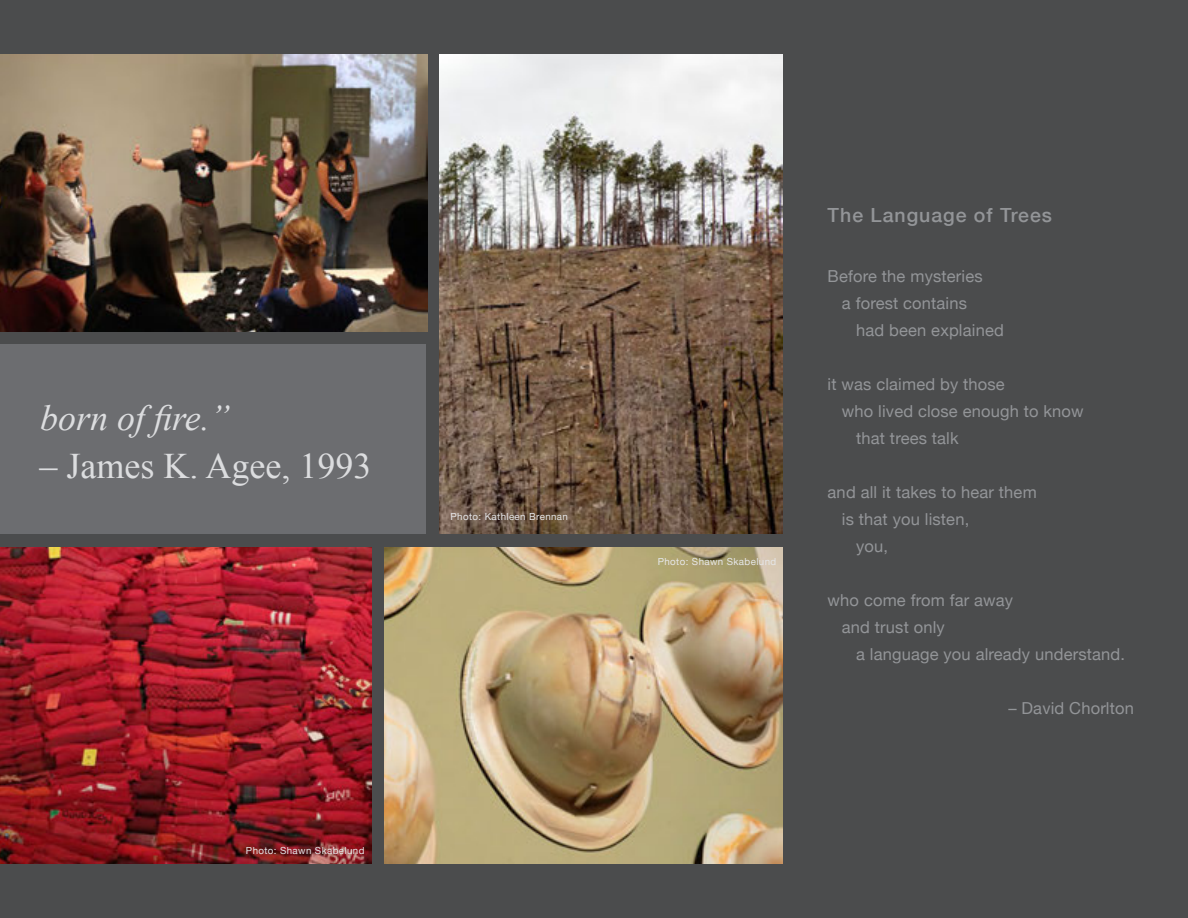
<style>
.page{position:relative;width:1188px;height:918px;background:#4b4c4d}
.page>*{position:absolute;margin:0;border:0;box-sizing:border-box;transform-origin:0 0}
.Quotes{font:36px "Times New Roman";color:#dcdddf}
.Quotes-2{font:italic 36px "Times New Roman";color:#dcdddf}
.Poetry_Heading{font:500 19.5px "Helvetica Neue";letter-spacing:.05em;color:#939598}
.Poetry{font:16.5px "Helvetica Neue";letter-spacing:.01em;color:#939598}
.photo_caption{font:9.75px "Helvetica Neue";letter-spacing:.04em;color:#e6e7e9}
</style>
<div class="page">
<div style="left:0;top:344px;width:425px;height:190px;background:#6c6d70"></div>
<img style="left:439px;top:54px;width:344px;height:479px">
<img style="left:0;top:54px;width:427px;height:277px">
<img style="left:0;top:548px;width:372px;height:316px">
<img style="left:384px;top:548px;width:399px;height:316px">
<p class="Quotes-2" style="left:40px;top:393px;width:191px">born of fire.”</p>
<p class="Quotes" style="left:40px;top:441px;width:333px">– James K. Agee, 1993</p>
<p class="photo_caption" style="left:451px;top:509px;width:119px">Photo: Kathleen Brennan</p>
<p class="photo_caption" style="left:246px;top:843px;width:120px">Photo: Shawn Skabelund</p>
<p class="photo_caption" style="left:658px;top:554px;width:120px">Photo: Shawn Skabelund</p>
<p class="Poetry_Heading" style="left:828px;top:200px;width:226px">The Language of Trees</p>
<p class="Poetry" style="left:828px;top:265px;width:157px">Before the mysteries</p>
<p class="Poetry" style="left:842px;top:292px;width:127px">a forest contains</p>
<p class="Poetry" style="left:856px;top:318px;width:149px">had been explained</p>
<p class="Poetry" style="left:828px;top:373px;width:179px">it was claimed by those</p>
<p class="Poetry" style="left:842px;top:399px;width:243px">who lived close enough to know</p>
<p class="Poetry" style="left:856px;top:426px;width:104px">that trees talk</p>
<p class="Poetry" style="left:828px;top:480px;width:211px">and all it takes to hear them</p>
<p class="Poetry" style="left:842px;top:507px;width:129px">is that you listen,</p>
<p class="Poetry" style="left:856px;top:534px;width:33px">you,</p>
<p class="Poetry" style="left:828px;top:588px;width:187px">who come from far away</p>
<p class="Poetry" style="left:842px;top:615px;width:105px">and trust only</p>
<p class="Poetry" style="left:856px;top:642px;width:270px">a language you already understand.</p>
<p class="Poetry" style="left:1008px;top:696px;width:127px">– David Chorlton</p>
</div>
